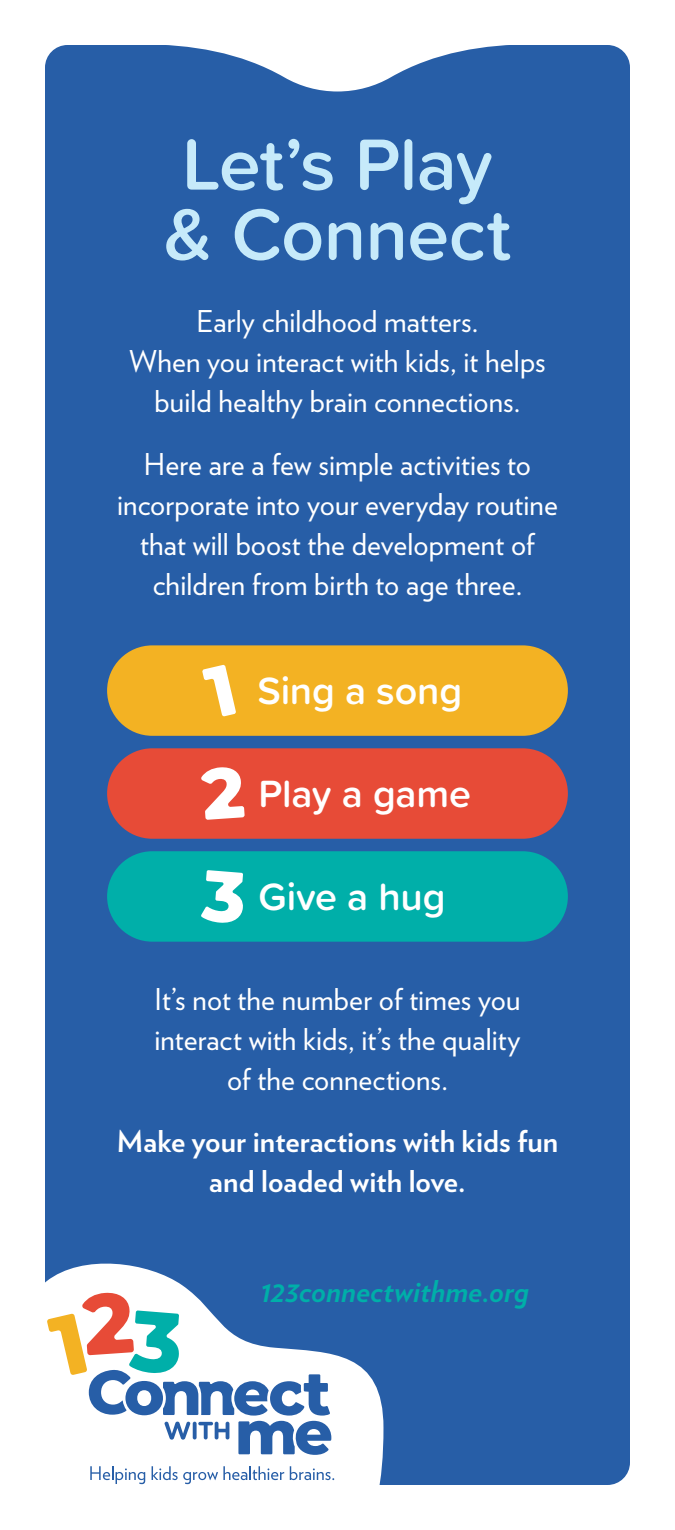
<style>
.page{position:relative;width:675px;height:1530px;background:#fff}
.page>*{position:absolute;margin:0;border:0;box-sizing:border-box;transform-origin:0 0}
.t1{font:600 75px/70px "Proxima Soft";letter-spacing:-.01em;color:#c6eafa}
.t2{font:600 39.5px "Proxima Soft";letter-spacing:-.005em;color:#fff}
.t3{font:30px/40px "Verlag";letter-spacing:.005em;color:#fff;text-align:center}
.t4{font:700 30px/40px "Verlag";color:#fff;text-align:center}
.t5{font:italic 700 30px "Verlag";color:#00afa9}
</style>
<div class="page">
<div style="left:45px;top:45px;width:585px;height:1440px;background:#275ea7;border-radius:22px"></div>
<svg style="left:45px;top:1263px;width:338px;height:222px;fill:#fff"></svg>
<svg style="left:47px;top:1292px;width:284px;height:163px"></svg>
<svg style="left:90px;top:1466px;width:55px;height:18px"></svg>
<svg style="left:152px;top:1466px;width:132px;height:18px;background:#d4dfed"></svg>
<svg style="left:290px;top:1466px;width:44px;height:14px"></svg>
<div style="left:107px;top:645px;width:461px;height:91px;background:#f3b223;border-radius:45px"></div>
<svg style="left:202px;top:665px;width:34px;height:52px"></svg>
<div style="left:107px;top:748px;width:461px;height:91px;background:#e74b37;border-radius:45px"></div>
<svg style="left:201px;top:767px;width:44px;height:53px"></svg>
<div style="left:107px;top:851px;width:461px;height:91px;background:#00afa9;border-radius:45px"></div>
<svg style="left:201px;top:870px;width:42px;height:53px"></svg>
<svg style="left:45px;top:45px;width:585px;height:46px"></svg>
<p class="t1" style="left:164px;top:126px;width:348px">Let’s Play &amp; Connect</p>
<p class="t3" style="left:129px;top:300px;width:418px">Early childhood matters.<br>When you interact with kids, it helps build healthy brain connections.</p>
<p class="t3" style="left:117px;top:442px;width:442px">Here are a few simple activities to incorporate into your everyday routine that will boost the development of children from birth to age three.</p>
<p class="t2" style="left:257px;top:661px;width:206px">Sing a song</p>
<h2 class="t2" style="left:259px;top:764px;width:214px">Play a game</h2>
<h2 class="t2" style="left:259px;top:867px;width:189px">Give a hug</h2>
<p class="t3" style="left:154px;top:978px;width:368px">It’s not the number of times you interact with kids, it’s the quality of the connections.</p>
<p class="t4" style="left:117px;top:1120px;width:443px">Make your interactions with kids fun and loaded with love.</p>
<p class="t5" style="left:260px;top:1267px;width:271px">123connectwithme.org</p>
</div>
